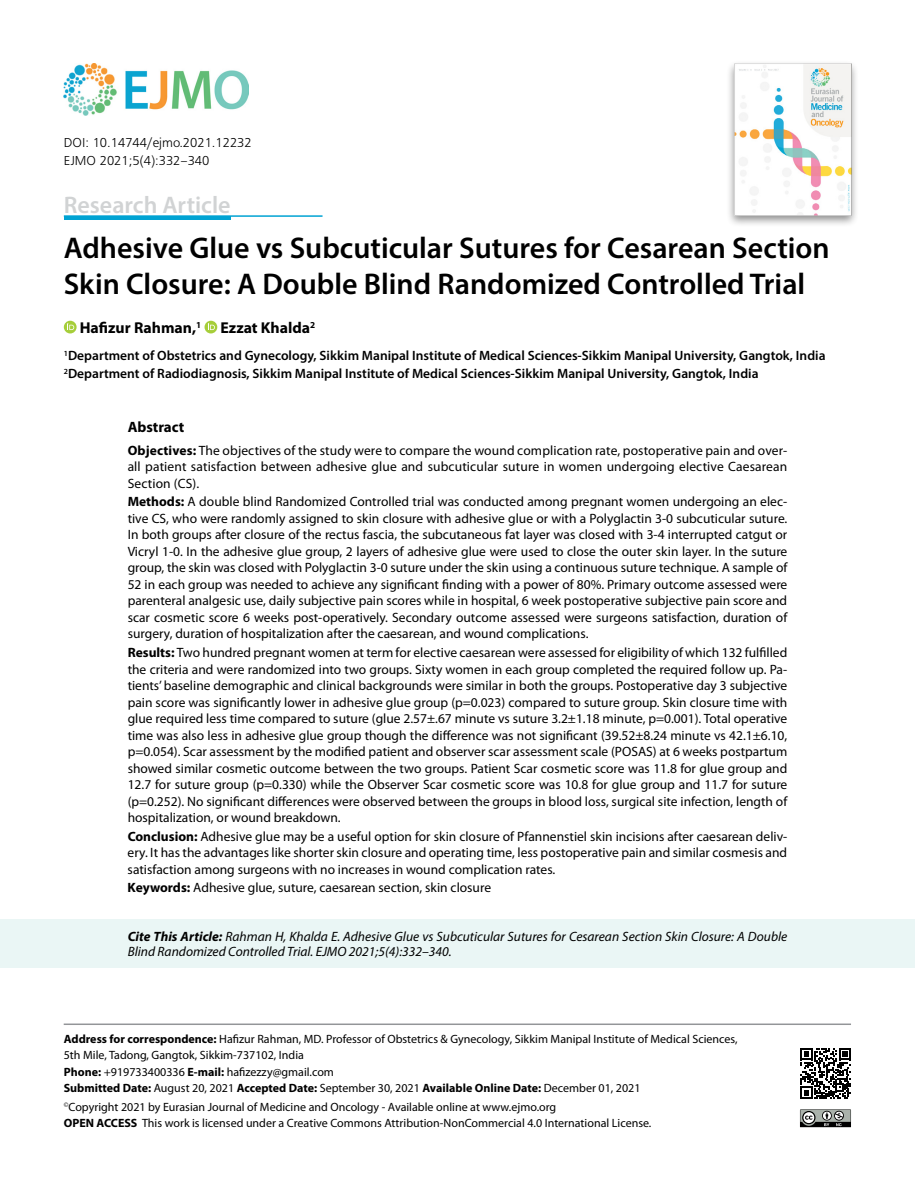
<style>
.page{position:relative;width:915px;height:1191px;background:#fff}
.page>*{position:absolute;margin:0;border:0;box-sizing:border-box;transform-origin:0 0}
.t1{font:600 30px/36px "Myriad Pro";color:#000}
.t2{font:600 24px "Myriad Pro";color:#d1d3d4}
.t3{font:700 15.75px "Myriad Pro";color:#000}
.t4{font:700 15px "Myriad Pro";color:#000}
.t5{font:13.5px/16.5px "Myriad Pro";color:#000;text-align:justify}
.t6{font:600 13.5px/18px "Myriad Pro";color:#000}
.t7{font:italic 13.5px/15px "Myriad Pro";color:#000}
.t8{font:13.5px/18px "Frugal Normal Tr";color:#000}
.t9{font:12px/16.5px "Myriad Pro";color:#000}
.s1{font-weight:700}
</style>
<div class="page">
<svg style="left:64px;top:321px;width:13px;height:12px"></svg>
<svg style="left:67px;top:323px;width:7px;height:7px"></svg>
<div style="left:204px;top:321px;width:13px;height:12px;background:#a6ce3a;border-radius:50%"></div>
<svg style="left:208px;top:323px;width:7px;height:7px"></svg>
<div style="left:726px;top:60px;width:132px;height:168px;background:#000;opacity:.45"></div>
<img style="left:734px;top:64px;width:116px;height:151px">
<img style="left:64px;top:64px;width:184px;height:51px">
<hr style="left:64px;top:215px;width:258px;height:2px;background:#00a3d3">
<hr style="left:64px;top:216px;width:166px;height:4px;background:#00a3d3">
<div style="left:0;top:919px;width:914px;height:49px;background:#eaf6f5"></div>
<hr style="left:64px;top:1023px;width:786px;height:2px;background:#939598">
<svg style="left:800px;top:1048px;width:50px;height:50px"></svg>
<svg style="left:800px;top:1109px;width:51px;height:19px"></svg>
<p class="t8" style="left:64px;top:133px;width:189px">DOI: 10.14744/ejmo.2021.12232<br>EJMO 2021;5(4):332–340</p>
<h2 class="t2" style="left:64px;top:190px;width:168px">Research Article</h2>
<h1 class="t1" style="left:64px;top:229px;width:767px">Adhesive Glue vs Subcuticular Sutures for Cesarean Section<br>Skin Closure: A Double Blind Randomized Controlled Trial</h1>
<p class="t3" style="left:80px;top:318px;width:237px">Hafizur Rahman,<sup>1</sup> Ezzat Khalda<sup>2</sup></p>
<p class="t6" style="left:64px;top:346px;width:763px"><sup>1</sup>Department of Obstetrics and Gynecology, Sikkim Manipal Institute of Medical Sciences-Sikkim Manipal University, Gangtok, India<br><sup>2</sup>Department of Radiodiagnosis, Sikkim Manipal Institute of Medical Sciences-Sikkim Manipal University, Gangtok, India</p>
<p class="t4" style="left:128px;top:417px;width:58px">Abstract</p>
<p class="t5" style="left:128px;top:442px;width:661px"><span class="s1">Objectives:</span> The objectives of the study were to compare the wound complication rate, postoperative pain and over&shy;all patient satisfaction between adhesive glue and subcuticular suture in women undergoing elective Caesarean Section (CS).</p>
<p class="t5" style="left:128px;top:493px;width:661px"><span class="s1">Methods:</span> A double blind Randomized Controlled trial was conducted among pregnant women undergoing an elec&shy;tive CS, who were randomly assigned to skin closure with adhesive glue or with a Polyglactin 3-0 subcuticular suture.<br>In both groups after closure of the rectus fascia, the subcutaneous fat layer was closed with 3-4 interrupted catgut or Vicryl 1-0. In the adhesive glue group, 2 layers of adhesive glue were used to close the outer skin layer. In the suture group, the skin was closed with Polyglactin 3-0 suture under the skin using a continuous suture technique. A sample of 52 in each group was needed to achieve any significant finding with a power of 80%. Primary outcome assessed were parenteral analgesic use, daily subjective pain scores while in hospital, 6 week postoperative subjective pain score and scar cosmetic score 6 weeks post-operatively. Secondary outcome assessed were surgeons satisfaction, duration of surgery, duration of hospitalization after the caesarean, and wound complications.</p>
<p class="t5" style="left:128px;top:644px;width:661px"><span class="s1">Results:</span> Two hundred pregnant women at term for elective caesarean were assessed for eligibility of which 132 fulfilled the criteria and were randomized into two groups. Sixty women in each group completed the required follow up. Pa&shy;tients’ baseline demographic and clinical backgrounds were similar in both the groups. Postoperative day 3 subjective pain score was significantly lower in adhesive glue group (p=0.023) compared to suture group. Skin closure time with glue required less time compared to suture (glue 2.57±.67 minute vs suture 3.2±1.18 minute, p=0.001). Total operative time was also less in adhesive glue group though the difference was not significant (39.52±8.24 minute vs 42.1±6.10, p=0.054). Scar assessment by the modified patient and observer scar assessment scale (POSAS) at 6 weeks postpartum showed similar cosmetic outcome between the two groups. Patient Scar cosmetic score was 11.8 for glue group and 12.7 for suture group (p=0.330) while the Observer Scar cosmetic score was 10.8 for glue group and 11.7 for suture (p=0.252). No significant differences were observed between the groups in blood loss, surgical site infection, length of hospitalization, or wound breakdown.</p>
<p class="t5" style="left:128px;top:827px;width:661px"><span class="s1">Conclusion:</span> Adhesive glue may be a useful option for skin closure of Pfannenstiel skin incisions after caesarean deliv&shy;ery. It has the advantages like shorter skin closure and operating time, less postoperative pain and similar cosmesis and satisfaction among surgeons with no increases in wound complication rates.</p>
<p class="t5" style="left:128px;top:879px;width:365px"><span class="s1">Keywords:</span> Adhesive glue, suture, caesarean section, skin closure</p>
<p class="t7" style="left:128px;top:929px;width:661px"><span class="s1">Cite This Article:</span> Rahman H, Khalda E. Adhesive Glue vs Subcuticular Sutures for Cesarean Section Skin Closure: A Double<br>Blind Randomized Controlled Trial. EJMO 2021;5(4):332–340.</p>
<p class="t9" style="left:64px;top:1030px;width:675px"><span class="s1">Address for correspondence:</span> Hafizur Rahman, MD. Professor of Obstetrics &amp; Gynecology, Sikkim Manipal Institute of Medical Sciences, 5th Mile, Tadong, Gangtok, Sikkim-737102, India<br><span class="s1">Phone:</span> +919733400336 <span class="s1">E-mail:</span> hafizezzy@gmail.com<br><span class="s1">Submitted Date:</span> August 20, 2021 <span class="s1">Accepted Date:</span> September 30, 2021 <span class="s1">Available Online Date:</span> December 01, 2021</p>
<p class="t9" style="left:64px;top:1098px;width:589px"><sup>©</sup>Copyright 2021 by Eurasian Journal of Medicine and Oncology - Available online at www.ejmo.org<br><span class="s1">OPEN ACCESS</span> This work is licensed under a Creative Commons Attribution-NonCommercial 4.0 International License.</p>
</div>
